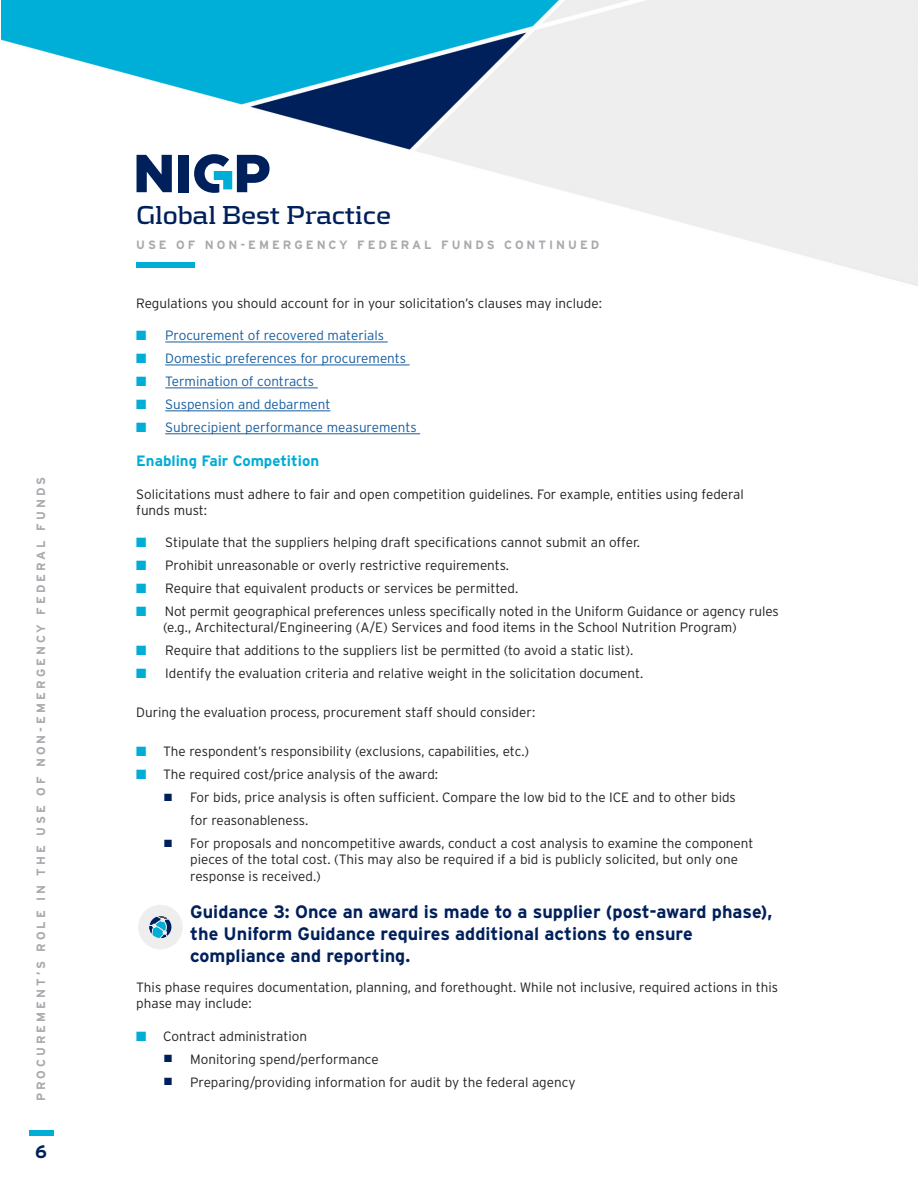
<style>
.page{position:relative;width:918px;height:1188px;background:#fff}
.page>*{position:absolute;margin:0;border:0;box-sizing:border-box;transform-origin:0 0}
.t1{font:700 27px "Kontrapunkt";letter-spacing:-.015em;color:#00205b}
.t2{font:700 18px/21.6px "Interstate";color:#00205b}
.t3{font:700 15px "Interstate";color:#00add7}
.t4{font:300 13.5px/16.2px "Interstate";color:#231f20}
.t5{font:300 13.5px "Interstate";color:#175d9e}
.t6{font:700 12px "Interstate";letter-spacing:.25em;color:#a8a9ad}
.s1{color:#00add7}
.s2{color:#00205b}
</style>
<div class="page">
<div style="left:29px;top:1130px;width:24px;height:6px;background:#00add7"></div>
<img style="left:1px;top:0;width:917px;height:285px">
<svg style="left:137px;top:155px;width:35px;height:37px"></svg>
<div style="left:178px;top:155px;width:11px;height:37px;background:#00205b"></div>
<svg style="left:194px;top:154px;width:76px;height:39px"></svg>
<div style="left:136px;top:262px;width:59px;height:6px;background:#00add7"></div>
<hr style="left:165px;top:342px;width:223px;height:1px;background:#175d9e">
<hr style="left:165px;top:365px;width:245px;height:1px;background:#175d9e">
<hr style="left:165px;top:388px;width:153px;height:1px;background:#175d9e">
<hr style="left:165px;top:411px;width:165px;height:1px;background:#175d9e">
<hr style="left:165px;top:434px;width:255px;height:1px;background:#175d9e">
<div style="left:138px;top:905px;width:45px;height:44px;background:#eee;border-radius:50%"></div>
<svg style="left:149px;top:916px;width:22px;height:22px"></svg>
<p class="t6" style="left:34px;top:1101px;width:626px;rotate:-90deg">PROCUREMENT’S ROLE IN THE USE OF NON-EMERGENCY FEDERAL FUNDS</p>
<p class="t2" style="left:35px;top:1141px;width:13px">6</p>
<p class="t1" style="left:136px;top:199px;width:257px">Global Best Practice</p>
<p class="t6" style="left:136px;top:238px;width:465px">USE OF NON-EMERGENCY FEDERAL FUNDS CONTINUED</p>
<p class="t4" style="left:136px;top:295px;width:467px">Regulations you should account for in your solicitation’s clauses may include:</p>
<p class="t5" style="left:136px;top:328px;width:250px"><span class="s1">■</span> Procurement of recovered materials</p>
<p class="t5" style="left:136px;top:351px;width:271px"><span class="s1">■</span> Domestic preferences for procurements</p>
<p class="t5" style="left:136px;top:374px;width:180px"><span class="s1">■</span> Termination of contracts</p>
<p class="t5" style="left:136px;top:397px;width:196px"><span class="s1">■</span> Suspension and debarment</p>
<p class="t5" style="left:136px;top:420px;width:282px"><span class="s1">■</span> Subrecipient performance measurements</p>
<p class="t3" style="left:136px;top:453px;width:184px">Enabling Fair Competition</p>
<p class="t4" style="left:136px;top:486px;width:609px">Solicitations must adhere to fair and open competition guidelines. For example, entities using federal</p>
<p class="t4" style="left:136px;top:502px;width:72px">funds must:</p>
<p class="t4" style="left:136px;top:534px;width:505px"><span class="s1">■</span> Stipulate that the suppliers helping draft specifications cannot submit an offer.</p>
<p class="t4" style="left:136px;top:557px;width:374px"><span class="s1">■</span> Prohibit unreasonable or overly restrictive requirements.</p>
<p class="t4" style="left:136px;top:580px;width:384px"><span class="s1">■</span> Require that equivalent products or services be permitted.</p>
<p class="t4" style="left:163px;top:603px;width:617px;text-indent:-27px"><span class="s1">■</span> Not permit geographical preferences unless specifically noted in the Uniform Guidance or agency rules (e.g., Architectural/Engineering (A/E) Services and food items in the School Nutrition Program)</p>
<p class="t4" style="left:136px;top:642px;width:499px"><span class="s1">■</span> Require that additions to the suppliers list be permitted (to avoid a static list).</p>
<p class="t4" style="left:136px;top:665px;width:509px"><span class="s1">■</span> Identify the evaluation criteria and relative weight in the solicitation document.</p>
<p class="t4" style="left:136px;top:704px;width:401px">During the evaluation process, procurement staff should consider:</p>
<p class="t4" style="left:136px;top:743px;width:395px"><span class="s1">■</span> The respondent’s responsibility (exclusions, capabilities, etc.)</p>
<p class="t4" style="left:136px;top:766px;width:303px"><span class="s1">■</span> The required cost/price analysis of the award:</p>
<p class="t4" style="left:164px;top:789px;width:573px"><span class="s2">■</span> For bids, price analysis is often sufficient. Compare the low bid to the ICE and to other bids</p>
<p class="t4" style="left:190px;top:812px;width:120px">for reasonableness.</p>
<p class="t4" style="left:164px;top:835px;width:591px"><span class="s2">■</span> For proposals and noncompetitive awards, conduct a cost analysis to examine the component</p>
<p class="t4" style="left:190px;top:851px;width:550px">pieces of the total cost. (This may also be required if a bid is publicly solicited, but only one response is received.)</p>
<p class="t2" style="left:190px;top:901px;width:584px">Guidance 3: Once an award is made to a supplier (post-award phase),</p>
<p class="t2" style="left:190px;top:923px;width:504px">the Uniform Guidance requires additional actions to ensure compliance and reporting.</p>
<p class="t4" style="left:136px;top:979px;width:643px">This phase requires documentation, planning, and forethought. While not inclusive, required actions in this phase may include:</p>
<p class="t4" style="left:136px;top:1028px;width:172px"><span class="s1">■</span> Contract administration</p>
<p class="t4" style="left:164px;top:1051px;width:216px"><span class="s2">■</span> Monitoring spend/performance</p>
<p class="t4" style="left:164px;top:1074px;width:413px"><span class="s2">■</span> Preparing/providing information for audit by the federal agency</p>
</div>
